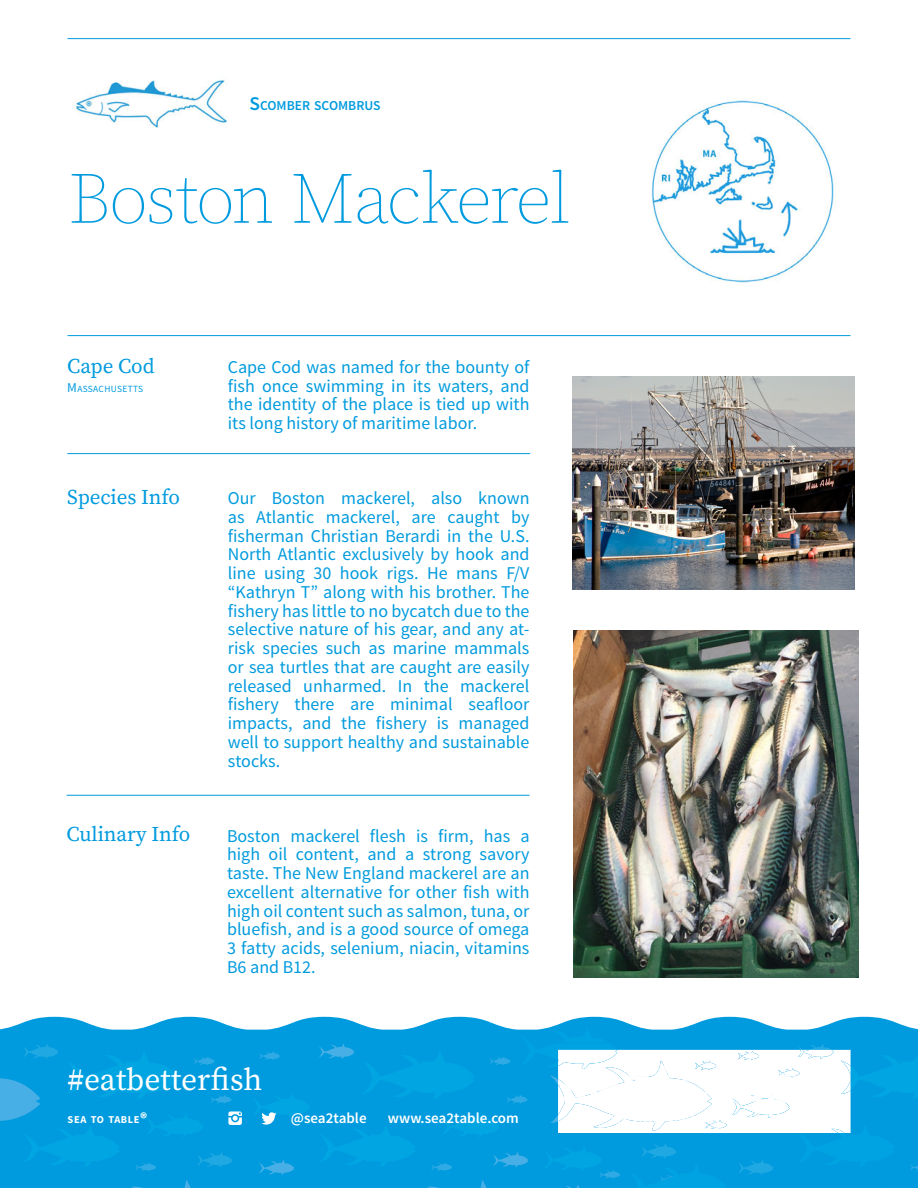
<style>
.page{position:relative;width:918px;height:1188px;background:#fff}
.page>*{position:absolute;margin:0;border:0;box-sizing:border-box;transform-origin:0 0}
.t1{font:200 72px "Source Serif Pro";letter-spacing:-.03em;color:#009bde}
.t2{font:31.5px "Source Serif Pro";color:#fff}
.t3{font:21px "Source Serif Pro";letter-spacing:-.005em;color:#009bde}
.t4{font:18px/18.8px "Source Sans Pro";color:#009bde;text-align:justify}
.t5{font:600 15px "Source Sans Pro";color:#fff}
.t6{font:600 13.65px "Source Sans Pro";color:#009bde}
.t7{font:700 10.5px "Source Sans Pro";letter-spacing:.055em;color:#fff}
.t8{font:9.45px "Source Sans Pro";letter-spacing:.035em;color:#009bde}
.s1{font-size:19.5px}
.s2{font-size:13.5px}
.s3{font-weight:900;font-size:15px}
</style>
<div class="page">
<svg style="left:0;top:1017px;width:908px;height:171px;fill:#009bde"></svg>
<svg style="left:259px;top:1051px;width:21px;height:9px"></svg>
<svg style="left:75px;top:1180px;width:162px;height:8px"></svg>
<svg style="left:259px;top:1159px;width:35px;height:16px"></svg>
<svg style="left:319px;top:1027px;width:599px;height:161px;background:#24aae3"></svg>
<img style="left:558px;top:1050px;width:59px;height:11px">
<img style="left:558px;top:1061px;width:154px;height:69px">
<img style="left:798px;top:1050px;width:36px;height:9px">
<img style="left:731px;top:1093px;width:59px;height:25px">
<svg style="left:252px;top:1093px;width:58px;height:32px;background:#0fa4e1"></svg>
<svg style="left:0;top:1043px;width:242px;height:128px;background:#049edf"></svg>
<hr style="left:68px;top:38px;width:782px;height:1px;background:#009bde">
<hr style="left:68px;top:335px;width:782px;height:1px;background:#009bde">
<hr style="left:68px;top:1042px;width:782px;height:1px;background:#009bde">
<hr style="left:67px;top:453px;width:463px;height:1px;background:#009bde">
<hr style="left:67px;top:795px;width:463px;height:1px;background:#009bde">
<img style="left:573px;top:631px;width:285px;height:346px">
<img style="left:572px;top:377px;width:283px;height:212px">
<img style="left:72px;top:80px;width:156px;height:48px">
<img style="left:652px;top:98px;width:184px;height:185px">
<p class="t6" style="left:249px;top:97px;width:133px"><span class="s1">S</span>COMBER SCOMBRUS</p>
<h1 class="t1" style="left:68px;top:155px;width:505px">Boston Mackerel</h1>
<p class="t3" style="left:67px;top:353px;width:89px">Cape Cod</p>
<p class="t8" style="left:67px;top:383px;width:77px"><span class="s2">M</span>ASSACHUSETTS</p>
<p class="t4" style="left:228px;top:358px;width:303px">Cape Cod was named for the bounty of fish once swimming in its waters, and the identity of the place is tied up with its long history of maritime labor.</p>
<p class="t3" style="left:67px;top:485px;width:114px">Species Info</p>
<p class="t4" style="left:228px;top:489px;width:303px">Our Boston mackerel, also known as Atlantic mackerel, are caught by fisherman Christian Berardi in the U.S.<br>North Atlantic exclusively by hook and line using 30 hook rigs. He mans F/V “Kathryn T” along with his brother. The fishery has little to no bycatch due to the selective nature of his gear, and any at&shy;risk species such as marine mammals or sea turtles that are caught are easily released unharmed. In the mackerel fishery there are minimal seafloor impacts, and the fishery is managed well to support healthy and sustainable stocks.</p>
<p class="t3" style="left:67px;top:822px;width:125px">Culinary Info</p>
<p class="t4" style="left:227px;top:827px;width:304px">Boston mackerel flesh is firm, has a high oil content, and a strong savory taste. The New England mackerel are an excellent alternative for other fish with high oil content such as salmon, tuna, or bluefish, and is a good source of omega 3 fatty acids, selenium, niacin, vitamins B6 and B12.</p>
<h2 class="t2" style="left:68px;top:1061px;width:196px">#eatbetterfish</h2>
<p class="t7" style="left:68px;top:1113px;width:81px">SEA TO TABLE<span class="s3">®</span></p>
<p class="t5" style="left:291px;top:1108px;width:77px">@sea2table</p>
<p class="t5" style="left:388px;top:1108px;width:132px">www.sea2table.com</p>
</div>
